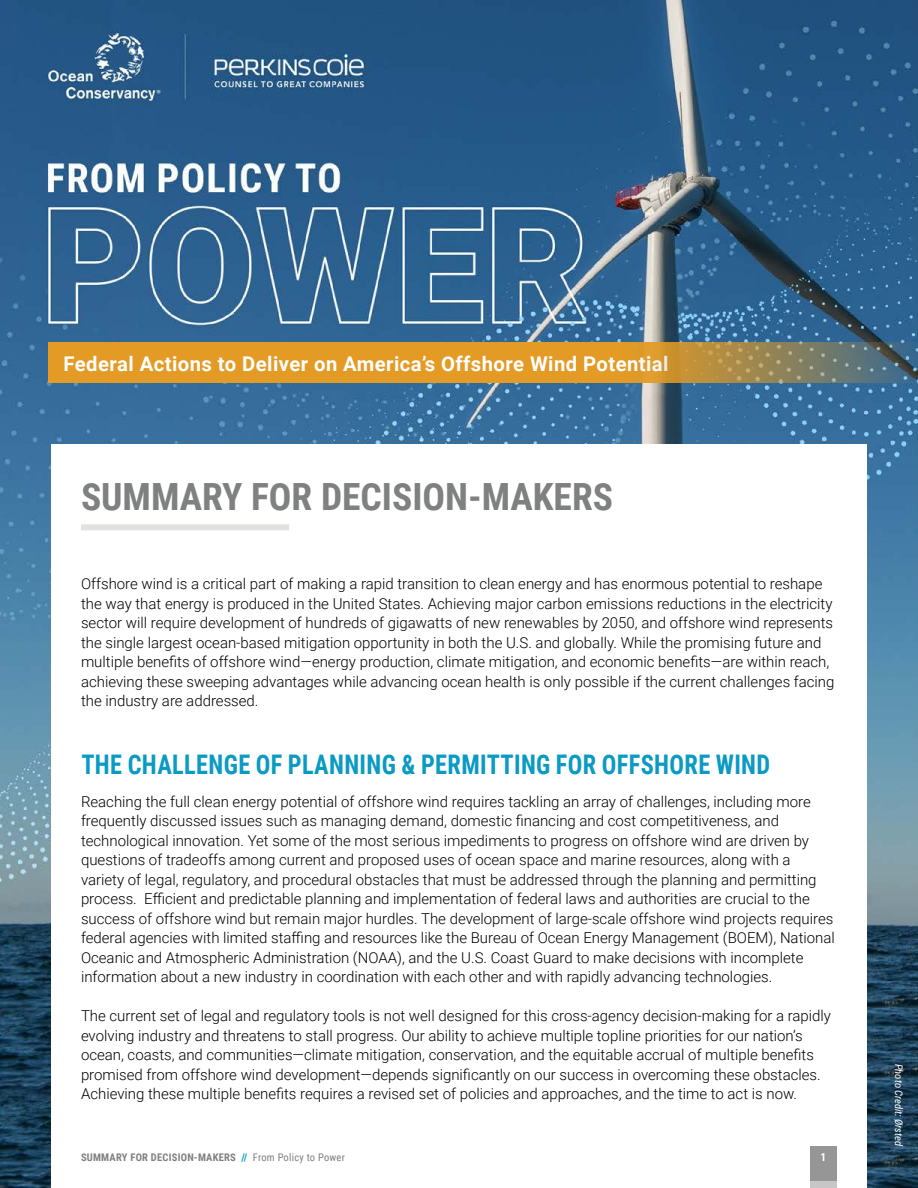
<style>
.page{position:relative;width:918px;height:1188px;background:#fff}
.page>*{position:absolute;margin:0;border:0;box-sizing:border-box;transform-origin:0 0}
.t1{font:700 37.5px "Roboto Condensed";color:#7f8080}
.t2{font:700 27px "Roboto Condensed";letter-spacing:.015em;color:#0a9ac3;scale:.9 1}
.t3{font:700 20.25px "Roboto";letter-spacing:.02em;color:#fff}
.t4{font:300 15px/19.5px "Roboto";color:#000}
.t5{font:700 11.25px "Roboto Condensed";color:#fff}
.t6{font:700 10.5px "Roboto Condensed";letter-spacing:.02em;color:#7f8080}
.t7{font:italic 10.5px "Roboto Condensed";color:#fff}
.s1{color:#0a9ac3}
.s2{font-weight:400}
</style>
<div class="page">
<img style="left:0;top:0;width:918px;height:1188px">
<svg style="left:49px;top:343px;width:869px;height:40px;background:#c89335"></svg>
<div style="left:51px;top:445px;width:816px;height:743px;background:#fff"></div>
<div style="left:81px;top:524px;width:208px;height:6px;background:#e1e1e0"></div>
<div style="left:810px;top:1146px;width:27px;height:39px;background:#979696"></div>
<div style="left:810px;top:1182px;width:27px;height:6px;background:#c8c6c6"></div>
<h3 class="t3" style="left:64px;top:349px;width:607px">Federal Actions to Deliver on America’s Offshore Wind Potential</h3>
<h1 class="t1" style="left:81px;top:471px;width:534px">SUMMARY FOR DECISION-MAKERS</h1>
<p class="t4" style="left:81px;top:574px;width:755px">Offshore wind is a critical part of making a rapid transition to clean energy and has enormous potential to reshape the way that energy is produced in the United States. Achieving major carbon emissions reductions in the electricity sector will require development of hundreds of gigawatts of new renewables by 2050, and offshore wind represents the single largest ocean-based mitigation opportunity in both the U.S. and globally. While the promising future and multiple benefits of offshore wind—energy production, climate mitigation, and economic benefits—are within reach, achieving these sweeping advantages while advancing ocean health is only possible if the current challenges facing the industry are addressed.</p>
<h2 class="t2" style="left:81px;top:745px;width:767px">THE CHALLENGE OF PLANNING &amp; PERMITTING FOR OFFSHORE WIND</h2>
<p class="t4" style="left:81px;top:791px;width:755px">Reaching the full clean energy potential of offshore wind requires tackling an array of challenges, including more frequently discussed issues such as managing demand, domestic financing and cost competitiveness, and technological innovation. Yet some of the most serious impediments to progress on offshore wind are driven by questions of tradeoffs among current and proposed uses of ocean space and marine resources, along with a variety of legal, regulatory, and procedural obstacles that must be addressed through the planning and permitting process. Efficient and predictable planning and implementation of federal laws and authorities are crucial to the success of offshore wind but remain major hurdles. The development of large-scale offshore wind projects requires federal agencies with limited staffing and resources like the Bureau of Ocean Energy Management (BOEM), National Oceanic and Atmospheric Administration (NOAA), and the U.S. Coast Guard to make decisions with incomplete information about a new industry in coordination with each other and with rapidly advancing technologies.</p>
<p class="t4" style="left:81px;top:1006px;width:752px">The current set of legal and regulatory tools is not well designed for this cross-agency decision-making for a rapidly evolving industry and threatens to stall progress. Our ability to achieve multiple topline priorities for our nation’s ocean, coasts, and communities—climate mitigation, conservation, and the equitable accrual of multiple benefits promised from offshore wind development—depends significantly on our success in overcoming these obstacles.<br>Achieving these multiple benefits requires a revised set of policies and approaches, and the time to act is now.</p>
<p class="t6" style="left:81px;top:1150px;width:266px">SUMMARY FOR DECISION-MAKERS <span class="s1">//</span> <span class="s2">From Policy to Power</span></p>
<p class="t5" style="left:821px;top:1149px;width:7px">1</p>
<p class="t7" style="left:906px;top:1064px;width:84px;rotate:90deg">Photo Credit: Ørsted</p>
</div>
